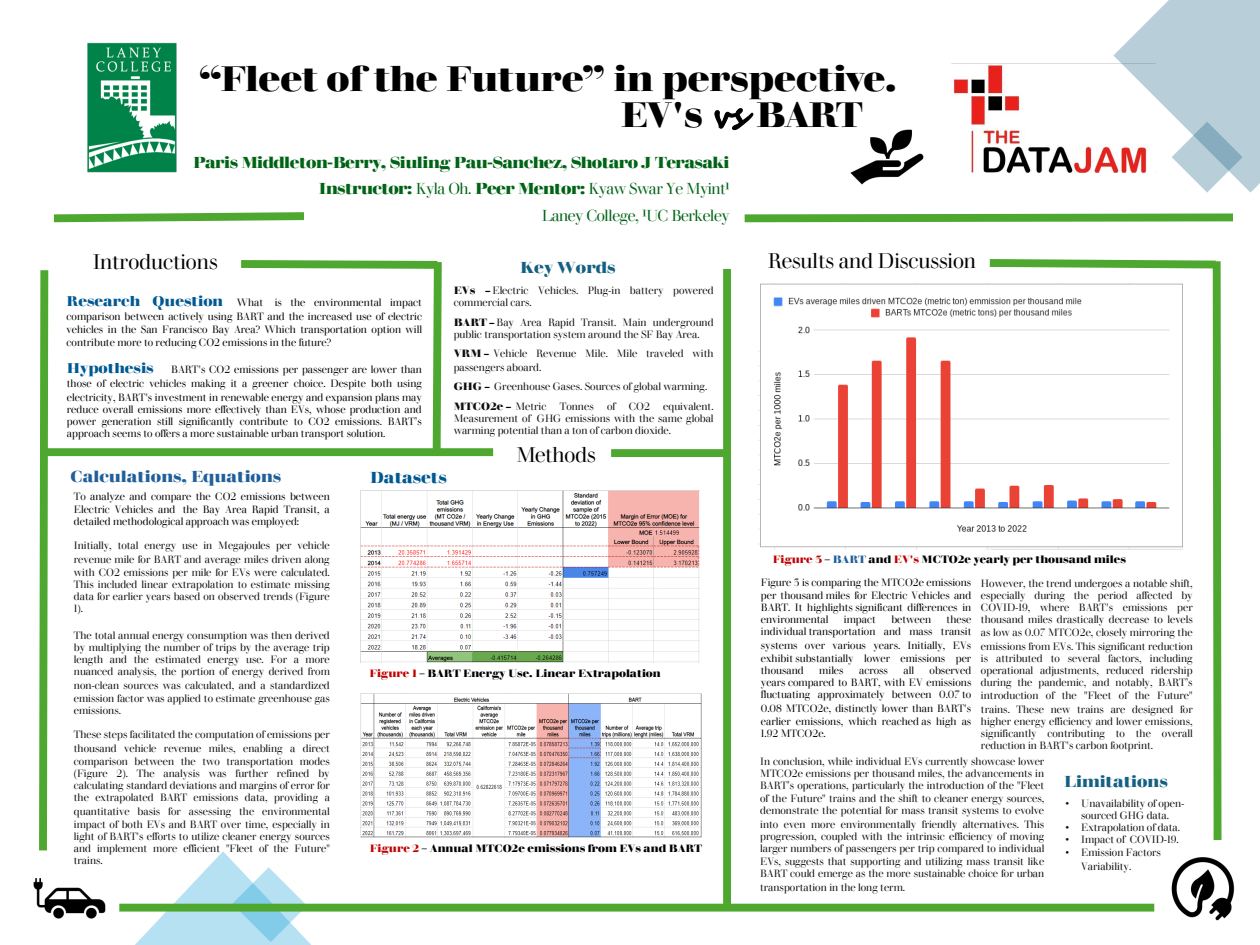
<style>
.page{position:relative;width:1260px;height:945px;background:#fff}
.page>*{position:absolute;margin:0;border:0;box-sizing:border-box;transform-origin:0 0}
.t1{font:700 35px/36.1px "Walbaum Display";letter-spacing:-.005em;color:#000}
.t2{font:21px "Walbaum Display";color:#000}
.t3{font:700 15.75px/26.2px "Walbaum Display";letter-spacing:-.04em;color:#006315;text-align:right}
.t4{font:700 15.75px "Walbaum Display";letter-spacing:-.005em;color:#215f9a}
.t5{font:700 15.75px "Walbaum Display";color:#156082}
.t6{font:700 15.75px "Walbaum Display";color:#005993}
.t7{font:10.5px/12.2px "Walbaum Display";color:#0d0d0d;text-align:justify}
.t8{font:10.5px/12.2px "Walbaum Display";color:#000;text-align:justify}
.t9{font:700 10.5px "Walbaum Display";color:#000}
.s1{font-family:"Segoe Script";font-size:34.3px}
.s2{font-weight:400}
.s3{font-weight:700;font-size:14px;color:#005993}
.s4{font-weight:700}
.s5{font-family:"Aptos";font-weight:700;color:#000}
.s6{color:#0d0d0d}
.s7{color:#c00000}
.s8{color:#215f9a}
.s9{font-family:"Arial"}
</style>
<div class="page">
<img style="left:361px;top:694px;width:340px;height:144px">
<img style="left:361px;top:490px;width:338px;height:173px">
<img style="left:1171px;top:857px;width:64px;height:64px">
<img style="left:33px;top:878px;width:73px;height:41px">
<img style="left:850px;top:129px;width:74px;height:56px">
<img style="left:87px;top:42px;width:90px;height:131px">
<img style="left:952px;top:63px;width:161px;height:110px">
<svg style="left:53px;top:212px;width:251px;height:11px"></svg>
<svg style="left:744px;top:213px;width:489px;height:10px;background:#73b95a"></svg>
<svg style="left:1113px;top:0;width:147px;height:193px"></svg>
<svg style="left:133px;top:851px;width:180px;height:94px"></svg>
<div style="left:119px;top:904px;width:1035px;height:8px;background:#4ea72e"></div>
<div style="left:723px;top:269px;width:8px;height:638px;background:#4ea72e"></div>
<div style="left:611px;top:449px;width:115px;height:8px;background:#4ea72e"></div>
<svg style="left:987px;top:259px;width:235px;height:582px"></svg>
<svg style="left:233px;top:260px;width:213px;height:197px"></svg>
<img style="left:758px;top:283px;width:425px;height:266px">
<div style="left:47px;top:448px;width:446px;height:8px;background:#4ea72e"></div>
<svg style="left:39px;top:270px;width:13px;height:581px"></svg>
<h1 class="t1" style="left:621px;top:60px;width:277px;text-indent:-422px">“Fleet of the Future” in perspective.<br>EV's <span class="s1">vs</span> BART</h1>
<h3 class="t3" style="left:193px;top:150px;width:538px">Paris Middleton-Berry, Siuling Pau-Sanchez, Shotaro J Terasaki<br>Instructor: <span class="s2">Kyla Oh.</span> Peer Mentor: <span class="s2">Kyaw Swar Ye Myint¹<br>Laney College, ¹UC Berkeley</span></h3>
<h2 class="t2" style="left:93px;top:248px;width:126px">Introductions</h2>
<p class="t8" style="left:67px;top:295px;width:357px;line-height:13.8px"><span class="s3">Research Question</span> What is the environmental impact comparison between actively using BART and the increased use of electric vehicles in the San Francisco Bay Area? Which transportation option will</p>
<p class="t8" style="left:67px;top:336px;width:266px">contribute more to reducing CO2 emissions in the future?</p>
<p class="t8" style="left:67px;top:362px;width:357px;line-height:14px"><span class="s3">Hypothesis</span> BART's CO2 emissions per passenger are lower than those of electric vehicles making it a greener choice. Despite both using electricity, BART's investment in renewable energy and expansion plans may</p>
<p class="t8" style="left:67px;top:403px;width:356px">reduce overall emissions more effectively than EVs, whose production and power generation still significantly contribute to CO2 emissions. BART’s approach seems to offers a more sustainable urban transport solution.</p>
<h3 class="t5" style="left:520px;top:257px;width:97px">Key Words</h3>
<p class="t7" style="left:454px;top:284px;width:261px"><span class="s4">EVs</span> <span class="s5">–</span> Electric Vehicles. Plug-in battery powered commercial cars.</p>
<p class="t7" style="left:454px;top:316px;width:261px"><span class="s4">BART</span> <span class="s5">–</span> Bay Area Rapid Transit. Main underground public transportation system around the SF Bay Area.</p>
<p class="t7" style="left:454px;top:346px;width:261px;line-height:13.8px"><span class="s4">VRM</span> <span class="s5">–</span> Vehicle Revenue Mile. Mile traveled with passengers aboard.</p>
<p class="t7" style="left:454px;top:377px;width:255px;line-height:19.2px"><span class="s4">GHG</span> <span class="s5">–</span> Greenhouse Gases. Sources of global warming.<br><span class="s4">MTCO2e</span> <span class="s5">–</span> Metric</p>
<p class="t7" style="left:560px;top:400px;width:35px">Tonnes</p>
<p class="t7" style="left:607px;top:400px;width:10px">of</p>
<p class="t7" style="left:629px;top:400px;width:23px">CO2</p>
<p class="t7" style="left:454px;top:400px;width:261px;text-indent:210px">equivalent.<br>Measurement of GHG emissions with the same global warming potential than a ton of carbon dioxide.</p>
<h2 class="t2" style="left:516px;top:440px;width:81px">Methods</h2>
<h3 class="t4" style="left:71px;top:466px;width:212px">Calculations, Equations</h3>
<p class="t8" style="left:74px;top:490px;width:258px"><span class="s6">To</span> analyze and compare the CO2 emissions between Electric Vehicles and the Bay Area Rapid Transit, a detailed methodological approach was employed:</p>
<p class="t7" style="left:74px;top:539px;width:257px;line-height:13.8px">Initially, total energy use in Megajoules per vehicle revenue mile for BART and average miles driven along</p>
<p class="t7" style="left:74px;top:566px;width:257px">with CO2 emissions per mile for EVs were calculated.<br>This included linear extrapolation to estimate missing data for earlier years based on observed trends (Figure 1).</p>
<p class="t7" style="left:74px;top:629px;width:258px">The total annual energy consumption was then derived by multiplying the number of trips by the average trip length and the estimated energy use. For a more nuanced analysis, the portion of energy derived from</p>
<p class="t7" style="left:74px;top:679px;width:257px">non-clean sources was calculated, and a standardized emission factor was applied to estimate greenhouse gas emissions.</p>
<p class="t7" style="left:74px;top:728px;width:258px;line-height:13.8px">These steps facilitated the computation of emissions per thousand vehicle revenue miles, enabling a direct</p>
<p class="t7" style="left:74px;top:755px;width:258px">comparison between the two transportation modes (Figure 2). The analysis was further refined by calculating standard deviations and margins of error for the extrapolated BART emissions data, providing a</p>
<p class="t7" style="left:74px;top:805px;width:257px">quantitative basis for assessing the environmental impact of both EVs and BART over time, especially in light of BART's efforts to utilize cleaner energy sources and implement more efficient "Fleet of the Future" trains.</p>
<h3 class="t6" style="left:370px;top:466px;width:78px">Datasets</h3>
<p class="t9" style="left:369px;top:666px;width:293px"><span class="s7">Figure 1</span> – BART Energy Use. Linear Extrapolation</p>
<p class="t9" style="left:370px;top:841px;width:334px"><span class="s7">Figure 2</span> – Annual MTCO2e emissions from EVs and BART</p>
<h2 class="t2" style="left:768px;top:247px;width:210px">Results and Discussion</h2>
<p class="t9" style="left:773px;top:552px;width:355px"><span class="s7">Figure 3</span> – <span class="s8">BART</span> and <span class="s7">EV's</span> MCTO2e yearly per thousand miles</p>
<p class="t8" style="left:761px;top:576px;width:212px">Figure 3 is comparing the MTCO2e emissions per thousand miles for Electric Vehicles and BART. It highlights significant differences in environmental</p>
<p class="t7" style="left:981px;top:577px;width:213px">However, the trend undergoes a notable shift, especially during the period affected by COVID-19, where BART's emissions per thousand miles drastically decrease to levels as low as 0.07 MTCO2e, closely mirroring the</p>
<p class="t7" style="left:981px;top:640px;width:213px">emissions from EVs. This significant reduction is attributed to several factors, including operational adjustments, reduced ridership during the pandemic, and notably, BART’s introduction of the "Fleet of the Future"</p>
<p class="t7" style="left:981px;top:703px;width:213px">trains. These new trains are designed for higher energy efficiency and lower emissions, significantly contributing to the overall reduction in BART's carbon footprint.</p>
<p class="t7" style="left:760px;top:755px;width:286px">In conclusion, while individual EVs currently showcase lower MTCO2e emissions per thousand miles, the advancements in BART’s operations, particularly the introduction of the "Fleet of the Future" trains and the shift to cleaner energy sources, demonstrate the potential for mass transit systems to evolve</p>
<p class="t7" style="left:760px;top:818px;width:286px">into even more environmentally friendly alternatives. This progression, coupled with the intrinsic efficiency of moving larger numbers of passengers per trip compared to individual EVs, suggests that supporting and utilizing mass transit like BART could emerge as the more sustainable choice for urban</p>
<p class="t7" style="left:760px;top:881px;width:146px">transportation in the long term.</p>
<p class="t8" style="left:761px;top:613px;width:212px;text-align:right">these<br>individual transportation and mass transit</p>
<p class="t8" style="left:761px;top:639px;width:212px">systems over various years. Initially, EVs exhibit substantially lower emissions per thousand</p>
<p class="t8" style="left:844px;top:613px;width:33px">impact</p>
<p class="t8" style="left:891px;top:613px;width:41px">between</p>
<p class="t8" style="left:819px;top:664px;width:26px">miles</p>
<p class="t8" style="left:859px;top:664px;width:30px">across</p>
<p class="t8" style="left:904px;top:664px;width:12px">all</p>
<p class="t8" style="left:761px;top:664px;width:212px;text-indent:169px">observed years compared to BART, with EV emissions fluctuating approximately between 0.07 to</p>
<p class="t8" style="left:761px;top:702px;width:212px">0.08 MTCO2e, distinctly lower than BART's earlier emissions, which reached as high as 1.92 MTCO2e.</p>
<h3 class="t5" style="left:1064px;top:771px;width:105px">Limitations</h3>
<p class="t7" style="left:1065px;top:797px;width:121px;text-align:center"><span class="s9">•</span> Unavailability of open&shy;sourced GHG data.</p>
<p class="t7" style="left:1065px;top:821px;width:116px"><span class="s9">•</span> Extrapolation of data.</p>
<p class="t7" style="left:1065px;top:833px;width:115px"><span class="s9">•</span> Impact of COVID-19.</p>
<p class="t7" style="left:1081px;top:845px;width:81px;line-height:14.3px;text-indent:-16px"><span class="s9">•</span> Emission Factors<br>Variability.</p>
</div>
